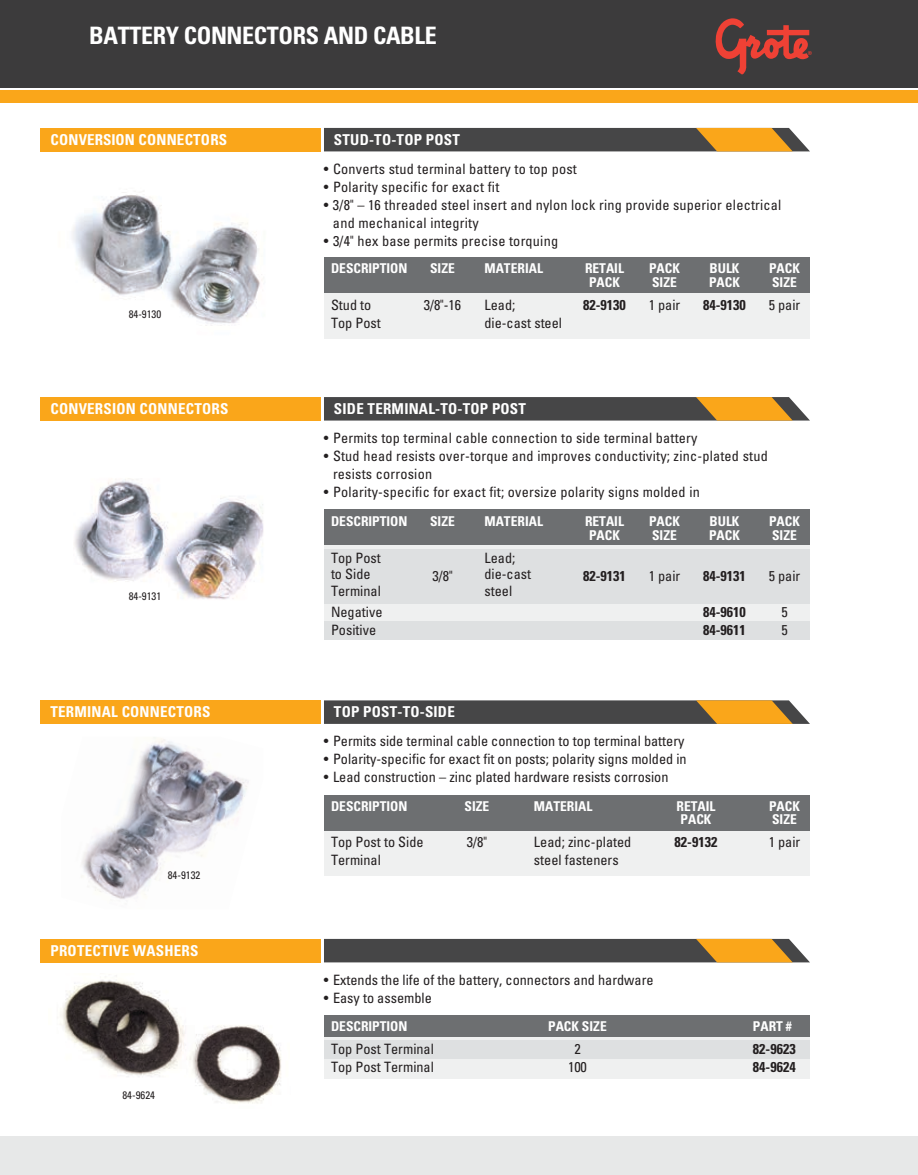
<style>
.page{position:relative;width:918px;height:1175px;background:#fff}
.page>*{position:absolute;margin:0;border:0;box-sizing:border-box;transform-origin:0 0}
.t1{font:700 condensed 24px "Univers";letter-spacing:-.015em;color:#fff}
.BODY_COPY{font:700 condensed 15px "Univers";letter-spacing:.015em;color:#fff}
.BODY_COPY-2{font:condensed 14.25px/18px "Univers";letter-spacing:.015em;color:#231f20}
.CHART_BODY{font:condensed 14.25px "Univers";color:#231f20}
.CHART_BODY-2{font:700 condensed 14.25px "Univers";color:#231f20}
.WHITE_CHART_HEADS{font:700 condensed 13.5px "Univers";color:#fff}
.PRODUCT_NUMBERS{font:condensed 10.8px "Univers";color:#231f20}
</style>
<div class="page">
<div style="left:0;top:1135px;width:918px;height:39px;background:#e7e8e8"></div>
<div style="left:0;top:0;width:918px;height:88px;background:#3c3b3c"></div>
<div style="left:0;top:90px;width:918px;height:13px;background:#faa61a"></div>
<svg style="left:715px;top:18px;width:97px;height:56px"></svg>
<img style="left:72px;top:192px;width:190px;height:134px">
<img style="left:74px;top:478px;width:190px;height:122px">
<img style="left:81px;top:737px;width:168px;height:162px">
<img style="left:60px;top:975px;width:221px;height:129px">
<div style="left:324px;top:1031px;width:486px;height:47px;background:#eff0f0"></div>
<div style="left:324px;top:1040px;width:486px;height:18px;background:#dee0e1"></div>
<div style="left:324px;top:1015px;width:486px;height:22px;background:#6d6f71"></div>
<div style="left:324px;top:830px;width:486px;height:46px;background:#eff0f0"></div>
<div style="left:324px;top:794px;width:486px;height:36px;background:#6d6f71"></div>
<div style="left:324px;top:292px;width:486px;height:47px;background:#eff0f0"></div>
<div style="left:324px;top:257px;width:486px;height:35px;background:#6d6f71"></div>
<div style="left:324px;top:545px;width:486px;height:90px;background:#eff0f0"></div>
<div style="left:324px;top:509px;width:486px;height:36px;background:#6d6f71"></div>
<div style="left:324px;top:621px;width:486px;height:18px;background:#dee0e1"></div>
<div style="left:324px;top:549px;width:486px;height:54px;background:#dee0e1"></div>
<div style="left:40px;top:128px;width:281px;height:23px;background:#faa61a"></div>
<svg style="left:324px;top:128px;width:486px;height:23px;background:#655843"></svg>
<div style="left:40px;top:397px;width:281px;height:23px;background:#faa61a"></div>
<svg style="left:324px;top:397px;width:486px;height:23px;background:#665944"></svg>
<div style="left:40px;top:700px;width:281px;height:24px;background:#faa61a"></div>
<svg style="left:324px;top:700px;width:486px;height:24px;background:#685b47"></svg>
<div style="left:40px;top:939px;width:281px;height:23px;background:#faa61a"></div>
<svg style="left:324px;top:939px;width:486px;height:23px;background:#655843"></svg>
<h1 class="t1" style="left:89px;top:20px;width:349px">BATTERY CONNECTORS AND CABLE</h1>
<p class="BODY_COPY" style="left:50px;top:130px;width:178px">CONVERSION CONNECTORS</p>
<p class="BODY_COPY" style="left:334px;top:130px;width:127px">STUD-TO-TOP POST</p>
<p class="PRODUCT_NUMBERS" style="left:129px;top:307px;width:34px">84-9130</p>
<p class="BODY_COPY-2" style="left:324px;top:159px;width:254px">• Converts stud terminal battery to top post</p>
<p class="BODY_COPY-2" style="left:324px;top:177px;width:177px">• Polarity specific for exact fit</p>
<p class="BODY_COPY-2" style="left:333px;top:195px;width:450px;text-indent:-9px">• 3/8" – 16 threaded steel insert and nylon lock ring provide superior electrical and mechanical integrity</p>
<p class="BODY_COPY-2" style="left:324px;top:231px;width:236px">• 3/4" hex base permits precise torquing</p>
<p class="WHITE_CHART_HEADS" style="left:331px;top:260px;width:78px">DESCRIPTION</p>
<p class="WHITE_CHART_HEADS" style="left:430px;top:260px;width:26px">SIZE</p>
<p class="WHITE_CHART_HEADS" style="left:484px;top:260px;width:60px">MATERIAL</p>
<p class="WHITE_CHART_HEADS" style="left:585px;top:260px;width:41px">RETAIL</p>
<p class="WHITE_CHART_HEADS" style="left:649px;top:260px;width:32px">PACK</p>
<p class="WHITE_CHART_HEADS" style="left:710px;top:260px;width:31px">BULK</p>
<p class="WHITE_CHART_HEADS" style="left:769px;top:260px;width:32px">PACK</p>
<p class="WHITE_CHART_HEADS" style="left:589px;top:274px;width:32px">PACK</p>
<p class="WHITE_CHART_HEADS" style="left:652px;top:274px;width:26px">SIZE</p>
<p class="WHITE_CHART_HEADS" style="left:709px;top:274px;width:32px">PACK</p>
<p class="WHITE_CHART_HEADS" style="left:772px;top:274px;width:26px">SIZE</p>
<p class="CHART_BODY" style="left:331px;top:296px;width:42px">Stud to</p>
<p class="CHART_BODY" style="left:424px;top:296px;width:39px">3/8"-16</p>
<p class="CHART_BODY" style="left:485px;top:296px;width:32px">Lead;</p>
<p class="CHART_BODY-2" style="left:583px;top:296px;width:44px">82-9130</p>
<p class="CHART_BODY" style="left:649px;top:296px;width:33px">1 pair</p>
<p class="CHART_BODY-2" style="left:703px;top:296px;width:44px">84-9130</p>
<p class="CHART_BODY" style="left:769px;top:296px;width:33px">5 pair</p>
<p class="CHART_BODY" style="left:331px;top:314px;width:51px">Top Post</p>
<p class="CHART_BODY" style="left:485px;top:314px;width:79px">die-cast steel</p>
<p class="BODY_COPY" style="left:50px;top:399px;width:179px">CONVERSION CONNECTORS</p>
<p class="BODY_COPY" style="left:334px;top:399px;width:194px">SIDE TERMINAL-TO-TOP POST</p>
<p class="PRODUCT_NUMBERS" style="left:129px;top:589px;width:34px">84-9131</p>
<p class="BODY_COPY-2" style="left:324px;top:428px;width:375px">• Permits top terminal cable connection to side terminal battery</p>
<p class="BODY_COPY-2" style="left:333px;top:446px;width:436px;text-indent:-9px">• Stud head resists over-torque and improves conductivity; zinc-plated stud resists corrosion</p>
<p class="BODY_COPY-2" style="left:324px;top:482px;width:377px">• Polarity-specific for exact fit; oversize polarity signs molded in</p>
<p class="WHITE_CHART_HEADS" style="left:331px;top:513px;width:78px">DESCRIPTION</p>
<p class="WHITE_CHART_HEADS" style="left:430px;top:513px;width:26px">SIZE</p>
<p class="WHITE_CHART_HEADS" style="left:484px;top:513px;width:60px">MATERIAL</p>
<p class="WHITE_CHART_HEADS" style="left:585px;top:513px;width:41px">RETAIL</p>
<p class="WHITE_CHART_HEADS" style="left:649px;top:513px;width:32px">PACK</p>
<p class="WHITE_CHART_HEADS" style="left:710px;top:513px;width:31px">BULK</p>
<p class="WHITE_CHART_HEADS" style="left:769px;top:513px;width:32px">PACK</p>
<p class="WHITE_CHART_HEADS" style="left:589px;top:526px;width:32px">PACK</p>
<p class="WHITE_CHART_HEADS" style="left:652px;top:526px;width:26px">SIZE</p>
<p class="WHITE_CHART_HEADS" style="left:709px;top:526px;width:32px">PACK</p>
<p class="WHITE_CHART_HEADS" style="left:772px;top:526px;width:26px">SIZE</p>
<p class="CHART_BODY" style="left:331px;top:549px;width:51px">Top Post</p>
<p class="CHART_BODY" style="left:485px;top:549px;width:32px">Lead;</p>
<p class="CHART_BODY" style="left:331px;top:565px;width:41px">to Side</p>
<p class="CHART_BODY" style="left:432px;top:567px;width:22px">3/8"</p>
<p class="CHART_BODY" style="left:484px;top:565px;width:48px">die-cast</p>
<p class="CHART_BODY-2" style="left:583px;top:567px;width:44px">82-9131</p>
<p class="CHART_BODY" style="left:649px;top:567px;width:33px">1 pair</p>
<p class="CHART_BODY-2" style="left:703px;top:567px;width:44px">84-9131</p>
<p class="CHART_BODY" style="left:769px;top:567px;width:33px">5 pair</p>
<p class="CHART_BODY" style="left:331px;top:582px;width:51px">Terminal</p>
<p class="CHART_BODY" style="left:484px;top:582px;width:29px">steel</p>
<p class="CHART_BODY" style="left:331px;top:603px;width:53px">Negative</p>
<p class="CHART_BODY-2" style="left:703px;top:603px;width:44px">84-9610</p>
<p class="CHART_BODY" style="left:781px;top:603px;width:8px">5</p>
<p class="CHART_BODY" style="left:331px;top:621px;width:47px">Positive</p>
<p class="CHART_BODY-2" style="left:703px;top:621px;width:44px">84-9611</p>
<p class="CHART_BODY" style="left:781px;top:621px;width:8px">5</p>
<p class="BODY_COPY" style="left:50px;top:702px;width:161px">TERMINAL CONNECTORS</p>
<p class="BODY_COPY" style="left:334px;top:702px;width:122px">TOP POST-TO-SIDE</p>
<p class="BODY_COPY-2" style="left:324px;top:732px;width:362px">• Permits side terminal cable connection to top terminal battery</p>
<p class="BODY_COPY-2" style="left:324px;top:750px;width:364px">• Polarity-specific for exact fit on posts; polarity signs molded in</p>
<p class="BODY_COPY-2" style="left:324px;top:768px;width:346px">• Lead construction – zinc plated hardware resists corrosion</p>
<p class="PRODUCT_NUMBERS" style="left:168px;top:868px;width:34px">84-9132</p>
<p class="BODY_COPY" style="left:50px;top:941px;width:150px">PROTECTIVE WASHERS</p>
<p class="PRODUCT_NUMBERS" style="left:122px;top:1087px;width:34px">84-9624</p>
<p class="WHITE_CHART_HEADS" style="left:331px;top:797px;width:78px">DESCRIPTION</p>
<p class="WHITE_CHART_HEADS" style="left:465px;top:797px;width:26px">SIZE</p>
<p class="WHITE_CHART_HEADS" style="left:534px;top:797px;width:60px">MATERIAL</p>
<p class="WHITE_CHART_HEADS" style="left:676px;top:797px;width:41px">RETAIL</p>
<p class="WHITE_CHART_HEADS" style="left:769px;top:797px;width:32px">PACK</p>
<p class="WHITE_CHART_HEADS" style="left:681px;top:811px;width:32px">PACK</p>
<p class="WHITE_CHART_HEADS" style="left:772px;top:811px;width:26px">SIZE</p>
<p class="CHART_BODY" style="left:331px;top:833px;width:94px">Top Post to Side</p>
<p class="CHART_BODY" style="left:467px;top:833px;width:22px">3/8"</p>
<p class="CHART_BODY" style="left:534px;top:833px;width:99px">Lead; zinc-plated</p>
<p class="CHART_BODY-2" style="left:675px;top:833px;width:44px">82-9132</p>
<p class="CHART_BODY" style="left:769px;top:833px;width:33px">1 pair</p>
<p class="CHART_BODY" style="left:331px;top:851px;width:51px">Terminal</p>
<p class="CHART_BODY" style="left:534px;top:851px;width:86px">steel fasteners</p>
<p class="BODY_COPY-2" style="left:324px;top:970px;width:331px">• Extends the life of the battery, connectors and hardware</p>
<p class="BODY_COPY-2" style="left:324px;top:988px;width:109px">• Easy to assemble</p>
<p class="WHITE_CHART_HEADS" style="left:331px;top:1017px;width:78px">DESCRIPTION</p>
<p class="WHITE_CHART_HEADS" style="left:548px;top:1017px;width:60px">PACK SIZE</p>
<p class="WHITE_CHART_HEADS" style="left:753px;top:1017px;width:41px">PART #</p>
<p class="CHART_BODY" style="left:331px;top:1040px;width:104px">Top Post Terminal</p>
<p class="CHART_BODY" style="left:574px;top:1040px;width:8px">2</p>
<p class="CHART_BODY-2" style="left:753px;top:1040px;width:44px">82-9623</p>
<p class="CHART_BODY" style="left:331px;top:1058px;width:104px">Top Post Terminal</p>
<p class="CHART_BODY" style="left:568px;top:1058px;width:20px">100</p>
<p class="CHART_BODY-2" style="left:753px;top:1058px;width:44px">84-9624</p>
</div>
